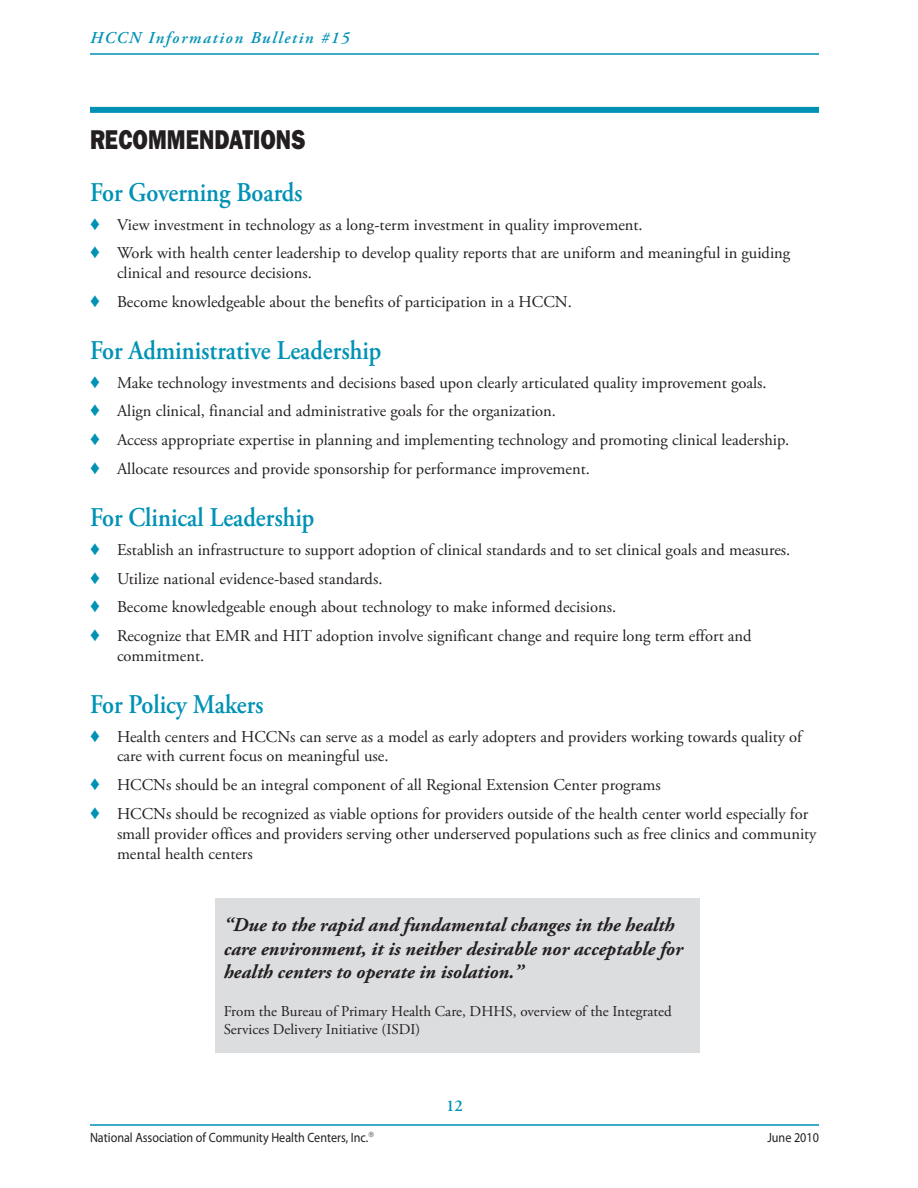
<style>
.page{position:relative;width:918px;height:1188px;background:#fff}
.page>*{position:absolute;margin:0;border:0;box-sizing:border-box;transform-origin:0 0}
.Hd_2{font:600 27px "Adobe Garamond Pro";color:#0092b5;scale:.9 1}
.Hd1{font:800 27px "Franklin Gothic IT Cby BT";color:#231f20;scale:.8 1}
.Body_text{font:italic 700 19.5px/23.4px "Adobe Garamond Pro";color:#231f20}
.Body_text_bul3{font:16.5px/19.8px "Adobe Garamond Pro";color:#231f20}
.t1{font:italic 600 16.5px "Adobe Garamond Pro";letter-spacing:.1em;color:#0092b5}
.t2{font:600 16.5px "Adobe Garamond Pro";color:#0092b5}
.Body_text-2{font:15px/18px "Adobe Garamond Pro";color:#231f20}
.t3{font:13.5px "Myriad Pro";color:#231f20;scale:.9 1}
.s1{color:#0092b5}
</style>
<div class="page">
<div style="left:90px;top:107px;width:729px;height:6px;background:#0092b5"></div>
<div style="left:215px;top:898px;width:484px;height:155px;background:#dcdddf"></div>
<hr style="left:90px;top:53px;width:729px;height:2px;background:#0092b5">
<hr style="left:90px;top:1124px;width:729px;height:2px;background:#0092b5">
<p class="t1" style="left:90px;top:29px;width:261px">HCCN Information Bulletin #15</p>
<p class="Hd1" style="left:90px;top:122px;width:271px">RECOMMENDATIONS</p>
<p class="Hd_2" style="left:90px;top:177px;width:238px">For Governing Boards</p>
<p class="Body_text_bul3" style="left:90px;top:215px;width:554px"><span class="s1">♦</span> View investment in technology as a long-term investment in quality improvement.</p>
<p class="Body_text_bul3" style="left:117px;top:244px;width:675px;text-indent:-27px"><span class="s1">♦</span> Work with health center leadership to develop quality reports that are uniform and meaningful in guiding clinical and resource decisions.</p>
<p class="Body_text_bul3" style="left:90px;top:292px;width:483px"><span class="s1">♦</span> Become knowledgeable about the benefits of participation in a HCCN.</p>
<p class="Hd_2" style="left:90px;top:335px;width:325px">For Administrative Leadership</p>
<p class="Body_text_bul3" style="left:90px;top:373px;width:678px"><span class="s1">♦</span> Make technology investments and decisions based upon clearly articulated quality improvement goals.</p>
<p class="Body_text_bul3" style="left:90px;top:402px;width:468px"><span class="s1">♦</span> Align clinical, financial and administrative goals for the organization.</p>
<p class="Body_text_bul3" style="left:90px;top:431px;width:701px"><span class="s1">♦</span> Access appropriate expertise in planning and implementing technology and promoting clinical leadership.</p>
<p class="Body_text_bul3" style="left:90px;top:460px;width:502px"><span class="s1">♦</span> Allocate resources and provide sponsorship for performance improvement.</p>
<p class="Hd_2" style="left:90px;top:502px;width:251px">For Clinical Leadership</p>
<p class="Body_text_bul3" style="left:90px;top:540px;width:702px"><span class="s1">♦</span> Establish an infrastructure to support adoption of clinical standards and to set clinical goals and measures.</p>
<p class="Body_text_bul3" style="left:90px;top:569px;width:294px"><span class="s1">♦</span> Utilize national evidence-based standards.</p>
<p class="Body_text_bul3" style="left:90px;top:598px;width:528px"><span class="s1">♦</span> Become knowledgeable enough about technology to make informed decisions.</p>
<p class="Body_text_bul3" style="left:117px;top:627px;width:636px;text-indent:-27px"><span class="s1">♦</span> Recognize that EMR and HIT adoption involve significant change and require long term effort and commitment.</p>
<p class="Hd_2" style="left:90px;top:689px;width:194px">For Policy Makers</p>
<p class="Body_text_bul3" style="left:117px;top:727px;width:687px;text-indent:-27px"><span class="s1">♦</span> Health centers and HCCNs can serve as a model as early adopters and providers working towards quality of care with current focus on meaningful use.</p>
<p class="Body_text_bul3" style="left:90px;top:776px;width:572px"><span class="s1">♦</span> HCCNs should be an integral component of all Regional Extension Center programs</p>
<p class="Body_text_bul3" style="left:117px;top:805px;width:701px;text-indent:-27px"><span class="s1">♦</span> HCCNs should be recognized as viable options for providers outside of the health center world especially for small provider offices and providers serving other underserved populations such as free clinics and community mental health centers</p>
<p class="Body_text" style="left:224px;top:914px;width:461px">“Due to the rapid and fundamental changes in the health care environment, it is neither desirable nor acceptable for health centers to operate in isolation.”</p>
<p class="Body_text-2" style="left:224px;top:1003px;width:449px">From the Bureau of Primary Health Care, DHHS, overview of the Integrated<br>Services Delivery Initiative (ISDI)</p>
<p class="t2" style="left:446px;top:1097px;width:18px">12</p>
<p class="t3" style="left:90px;top:1129px;width:317px">National Association of Community Health Centers, Inc.➔</p>
<p class="t3" style="left:767px;top:1129px;width:59px">June 2010</p>
</div>
